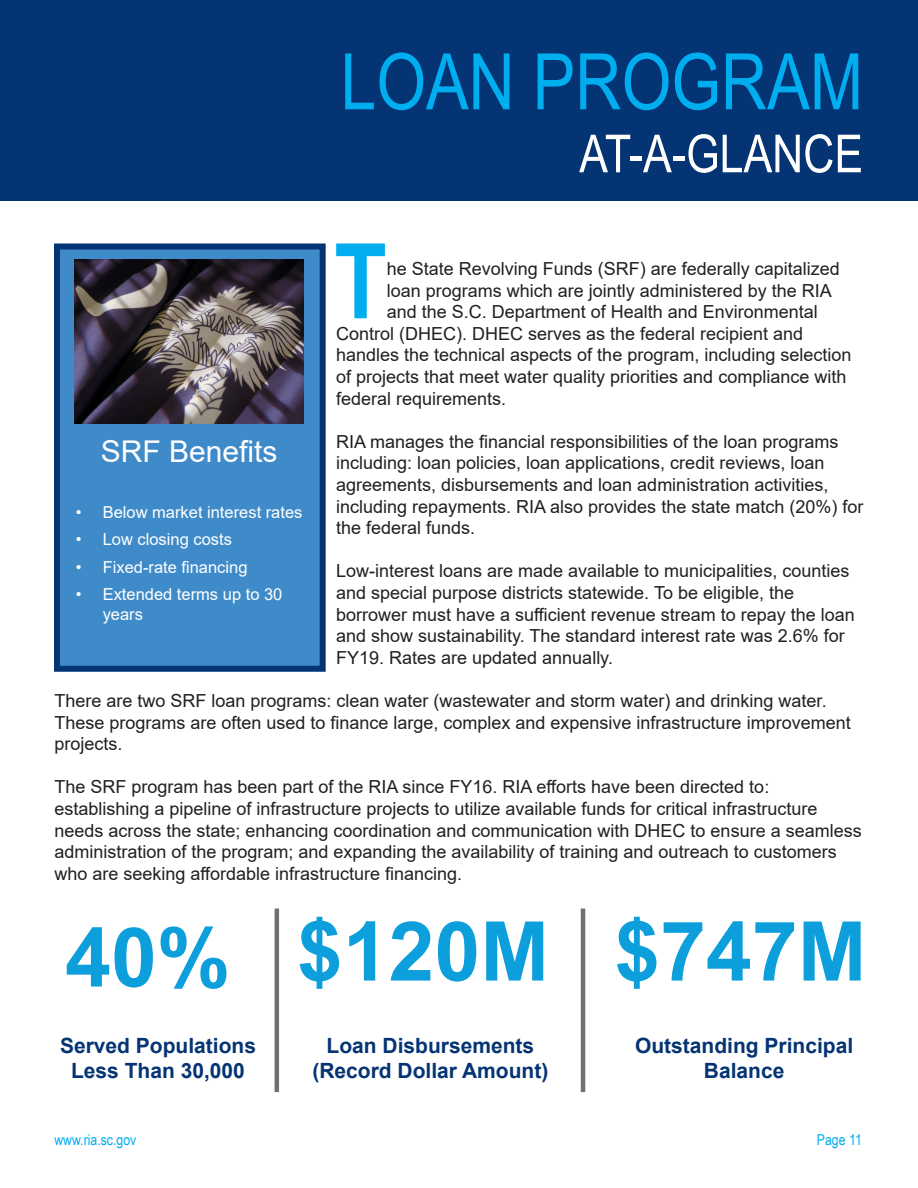
<style>
.page{position:relative;width:918px;height:1188px;background:#fff}
.page>*{position:absolute;margin:0;border:0;box-sizing:border-box;transform-origin:0 0}
.t1{font:700 104.4px "Arial Narrow";color:#00aeef}
.t2{font:700 82.5px "Arial";color:#0c9fdc}
.t3{font:78px "Arial Narrow";color:#00aeef}
.t4{font:52.5px "Arial Narrow";color:#fff}
.t5{font:30px "Arial";color:#fff}
.t6{font:700 21px/25.2px "Arial";color:#053474;text-align:center}
.t7{font:18px/21.6px "Arial";color:#231f20}
.t8{font:16.5px/19.8px "Arial";color:#fff}
.t9{font:15px "Arial Narrow";color:#00aeef}
</style>
<div class="page">
<div style="left:0;top:0;width:918px;height:201px;background:#053474"></div>
<hr style="left:275px;top:909px;width:4px;height:183px;background:#6f7073">
<hr style="left:581px;top:909px;width:4px;height:183px;background:#6f7073">
<div style="left:54px;top:244px;width:272px;height:428px;background:#3f8bc9;border:6px solid #053474"></div>
<img style="left:74px;top:259px;width:229px;height:165px">
<p class="t3" style="left:341px;top:25px;width:524px">LOAN PROGRAM</p>
<p class="t4" style="left:579px;top:115px;width:285px">AT-A-GLANCE</p>
<p class="t1" style="left:334px;top:203px;width:54px">T</p>
<p class="t7" style="left:387px;top:258px;width:455px">he State Revolving Funds (SRF) are federally capitalized</p>
<p class="t7" style="left:387px;top:279px;width:447px">loan programs which are jointly administered by the RIA</p>
<p class="t7" style="left:387px;top:301px;width:433px">and the S.C. Department of Health and Environmental</p>
<p class="t7" style="left:336px;top:323px;width:469px">Control (DHEC). DHEC serves as the federal recipient and</p>
<p class="t7" style="left:336px;top:344px;width:517px">handles the technical aspects of the program, including selection</p>
<p class="t7" style="left:336px;top:366px;width:512px">of projects that meet water quality priorities and compliance with</p>
<p class="t7" style="left:336px;top:387px;width:172px">federal requirements.</p>
<p class="t7" style="left:336px;top:431px;width:529px">RIA manages the financial responsibilities of the loan programs including: loan policies, loan applications, credit reviews, loan agreements, disbursements and loan administration activities, including repayments. RIA also provides the state match (20%) for the federal funds.</p>
<p class="t7" style="left:336px;top:560px;width:520px">Low-interest loans are made available to municipalities, counties and special purpose districts statewide. To be eligible, the borrower must have a sufficient revenue stream to repay the loan and show sustainability. The standard interest rate was 2.6% for FY19. Rates are updated annually.</p>
<p class="t7" style="left:54px;top:690px;width:798px">There are two SRF loan programs: clean water (wastewater and storm water) and drinking water.<br>These programs are often used to finance large, complex and expensive infrastructure improvement projects.</p>
<p class="t7" style="left:54px;top:776px;width:809px">The SRF program has been part of the RIA since FY16. RIA efforts have been directed to: establishing a pipeline of infrastructure projects to utilize available funds for critical infrastructure needs across the state; enhancing coordination and communication with DHEC to ensure a seamless administration of the program; and expanding the availability of training and outreach to customers who are seeking affordable infrastructure financing.</p>
<p class="t5" style="left:101px;top:431px;width:178px">SRF Benefits</p>
<p class="t8" style="left:76px;top:502px;width:228px">• Below market interest rates</p>
<p class="t8" style="left:76px;top:530px;width:158px">• Low closing costs</p>
<p class="t8" style="left:76px;top:557px;width:173px">• Fixed-rate financing</p>
<p class="t8" style="left:103px;top:584px;width:181px;text-indent:-27px">• Extended terms up to 30 years</p>
<p class="t2" style="left:65px;top:899px;width:167px">40%</p>
<p class="t2" style="left:297px;top:893px;width:254px">$120M</p>
<p class="t2" style="left:614px;top:893px;width:254px">$747M</p>
<p class="t6" style="left:60px;top:1033px;width:198px">Served Populations<br>Less Than 30,000</p>
<p class="t6" style="left:327px;top:1034px;width:209px">Loan Disbursements</p>
<p class="t6" style="left:312px;top:1059px;width:238px">(Record Dollar Amount)</p>
<p class="t6" style="left:635px;top:1034px;width:220px">Outstanding Principal<br>Balance</p>
<p class="t9" style="left:54px;top:1129px;width:84px">www.ria.sc.gov</p>
<p class="t9" style="left:817px;top:1129px;width:47px">Page 11</p>
</div>
